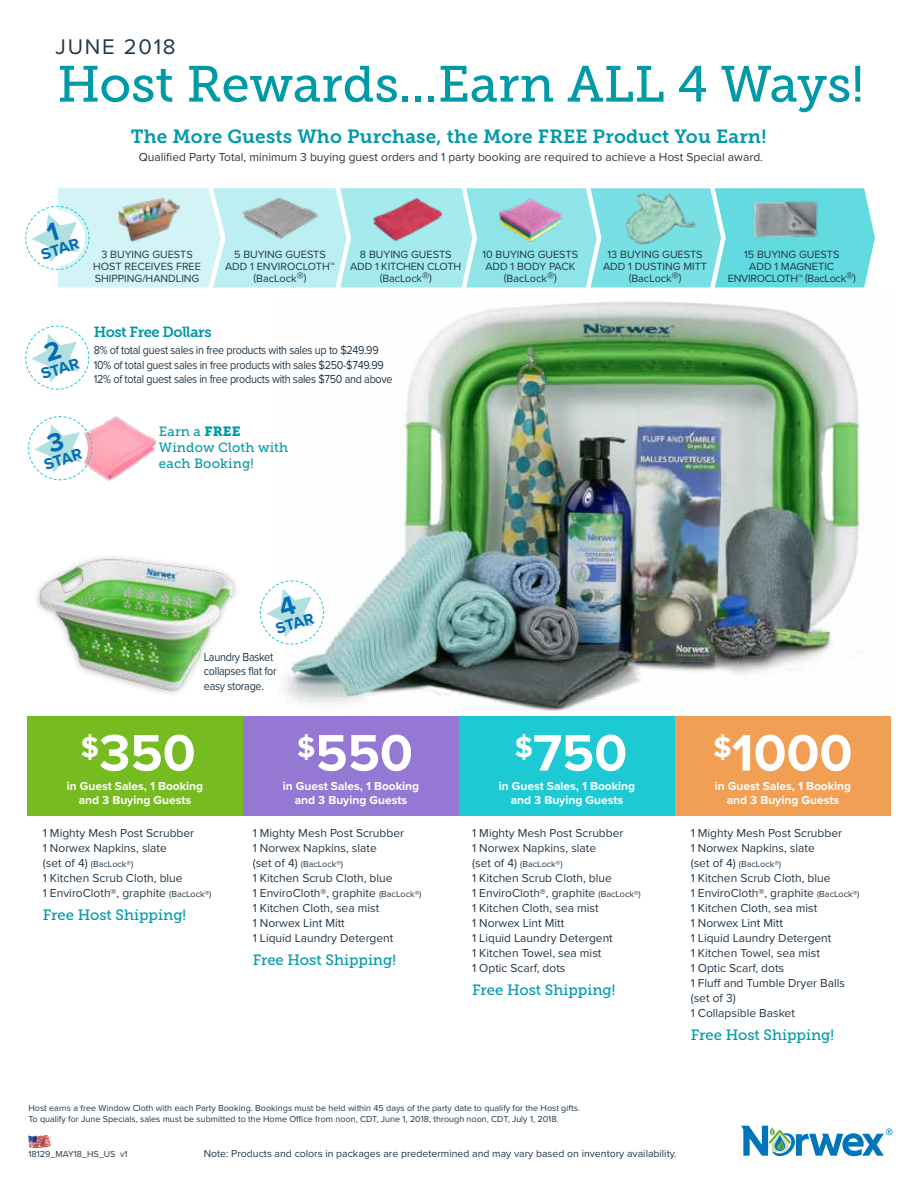
<style>
.page{position:relative;width:918px;height:1188px;background:#fff}
.page>*{position:absolute;margin:0;border:0;box-sizing:border-box;transform-origin:0 0}
.t1{font:700 53.1px "Proxima Nova";color:#fff}
.t2{font:50.7px "Museo Slab 500";color:#0099a8}
.t3{font:700 29.7px "Proxima Nova";color:#fff}
.t4{font:22.05px "Proxima Nova";letter-spacing:.08em;color:#243746}
.t5{font:19.05px "Museo Slab 700";letter-spacing:.01em;color:#0099a8}
.t6{font:700 16.05px "Proxima Nova";color:#036cb6}
.t7{font:14.85px "Museo Slab 500";color:#0099a8}
.t8{font:14.7px "Museo Slab 700";letter-spacing:-.03em;color:#0099a8}
.t9{font:13.35px/16px "Museo Slab 500";letter-spacing:.01em;color:#0099a8}
.t10{font:12px/15px "Proxima Nova";color:#243746}
.t11{font:12px/14.4px "Proxima Nova";letter-spacing:-.025em;color:#243746;scale:.9 1}
.t12{font:700 12px/13.5px "Proxima Nova";color:#fff;text-align:center}
.t13{font:10.8px/12px "Proxima Nova";color:#243746;text-align:center}
.t14{font:10.5px "Proxima Nova";color:#243746}
.t15{font:9px/10.8px "Proxima Nova";color:#243746}
.s1{font-size:11.1px}
.s2{font-size:14.25px}
.s3{font-family:"Museo Slab 900"}
.s4{font-size:12px}
.s5{font-size:9px}
</style>
<div class="page">
<img style="left:285px;top:301px;width:580px;height:410px">
<img style="left:28px;top:1135px;width:22px;height:13px">
<svg style="left:741px;top:1126px;width:151px;height:30px"></svg>
<div style="left:675px;top:716px;width:216px;height:99px;background:#f09f54"></div>
<div style="left:27px;top:716px;width:216px;height:99px;background:#76bc21"></div>
<div style="left:243px;top:716px;width:216px;height:99px;background:#9578d3"></div>
<div style="left:459px;top:716px;width:216px;height:99px;background:#1dcad3"></div>
<img style="left:93px;top:416px;width:64px;height:65px">
<img style="left:37px;top:557px;width:200px;height:137px">
<svg style="left:25px;top:188px;width:850px;height:100px;background:#a3dee1"></svg>
<svg style="left:25px;top:325px;width:65px;height:65px"></svg>
<svg style="left:28px;top:416px;width:65px;height:65px"></svg>
<svg style="left:259px;top:580px;width:65px;height:65px"></svg>
<h3 class="t4" style="left:55px;top:33px;width:122px">JUNE 2018</h3>
<h2 class="t2" style="left:57px;top:56px;width:808px">Host Rewards...Earn ALL 4 Ways!</h2>
<h3 class="t5" style="left:131px;top:126px;width:637px">The More Guests Who Purchase, the More FREE Product You Earn!</h3>
<p class="t10" style="left:139px;top:150px;width:626px">Qualified Party Total, minimum 3 buying guest orders and 1 party booking are required to achieve a Host Special award.</p>
<h3 class="t6" style="left:39px;top:245px;width:41px;rotate:-17deg">STAR</h3>
<p class="t13" style="left:93px;top:248px;width:109px">3 BUYING GUESTS<br>HOST RECEIVES FREE<br>SHIPPING/HANDLING</p>
<p class="t13" style="left:225px;top:248px;width:111px">5 BUYING GUESTS<br>ADD 1 ENVIROCLOTH<span class="s1">™ </span>(BacLock<span class="s2">®</span>)</p>
<p class="t13" style="left:350px;top:248px;width:113px">8 BUYING GUESTS<br>ADD 1 KITCHEN CLOTH (BacLock<span class="s2">®</span>)</p>
<h3 class="t6" style="left:39px;top:365px;width:41px;rotate:-17deg">STAR</h3>
<p class="t8" style="left:94px;top:323px;width:119px">Host Free Dollars</p>
<p class="t11" style="left:94px;top:343px;width:334px">8% of total guest sales in free products with sales up to $249.99<br>10% of total guest sales in free products with sales $250-$749.99<br>12% of total guest sales in free products with sales $750 and above</p>
<h3 class="t6" style="left:42px;top:456px;width:41px;rotate:-17deg">STAR</h3>
<p class="t9" style="left:159px;top:424px;width:131px">Earn a <span class="s3">FREE<br></span>Window Cloth with each Booking!</p>
<p class="t13" style="left:483px;top:248px;width:97px">10 BUYING GUESTS<br>ADD 1 BODY PACK (BacLock<span class="s2">®</span>)</p>
<p class="t13" style="left:603px;top:248px;width:106px">13 BUYING GUESTS<br>ADD 1 DUSTING MITT (BacLock<span class="s2">®</span>)</p>
<p class="t13" style="left:728px;top:248px;width:129px">15 BUYING GUESTS<br>ADD 1 MAGNETIC<br>ENVIROCLOTH™ (BacLock<span class="s2">®</span>)</p>
<h3 class="t6" style="left:274px;top:620px;width:41px;rotate:-17deg">STAR</h3>
<p class="t11" style="left:204px;top:650px;width:82px">Laundry Basket collapses flat for easy storage.</p>
<h1 class="t1" style="left:81px;top:721px;width:116px"><sup>$</sup>350</h1>
<h1 class="t1" style="left:297px;top:721px;width:117px"><sup>$</sup>550</h1>
<h1 class="t1" style="left:515px;top:721px;width:114px"><sup>$</sup>750</h1>
<h1 class="t1" style="left:732px;top:721px;width:122px">1000</h1>
<h3 class="t3" style="left:714px;top:729px;width:20px">$</h3>
<p class="t12" style="left:67px;top:780px;width:138px">in Guest Sales, 1 Booking and 3 Buying Guests</p>
<p class="t12" style="left:283px;top:780px;width:138px">in Guest Sales, 1 Booking and 3 Buying Guests</p>
<p class="t12" style="left:499px;top:780px;width:138px">in Guest Sales, 1 Booking and 3 Buying Guests</p>
<p class="t12" style="left:715px;top:780px;width:138px">in Guest Sales, 1 Booking and 3 Buying Guests</p>
<p class="t10" style="left:43px;top:826px;width:153px">1 Mighty Mesh Post Scrubber<br>1 Norwex Napkins, slate</p>
<p class="t15" style="left:43px;top:859px;width:92px"><span class="s4">(set of 4)</span> (BacLock®)</p>
<p class="t10" style="left:43px;top:871px;width:170px">1 Kitchen Scrub Cloth, blue<br>1 EnviroCloth®, graphite <span class="s5">(BacLock®)</span></p>
<p class="t7" style="left:43px;top:907px;width:145px">Free Host Shipping!</p>
<p class="t10" style="left:253px;top:826px;width:153px">1 Mighty Mesh Post Scrubber<br>1 Norwex Napkins, slate</p>
<p class="t15" style="left:253px;top:859px;width:92px"><span class="s4">(set of 4)</span> (BacLock®)</p>
<p class="t10" style="left:253px;top:871px;width:170px">1 Kitchen Scrub Cloth, blue<br>1 EnviroCloth®, graphite <span class="s5">(BacLock®)<br></span>1 Kitchen Cloth, sea mist<br>1 Norwex Lint Mitt<br>1 Liquid Laundry Detergent</p>
<p class="t7" style="left:253px;top:952px;width:145px">Free Host Shipping!</p>
<p class="t10" style="left:472px;top:826px;width:153px">1 Mighty Mesh Post Scrubber<br>1 Norwex Napkins, slate</p>
<p class="t15" style="left:472px;top:859px;width:92px"><span class="s4">(set of 4)</span> (BacLock®)</p>
<p class="t10" style="left:472px;top:871px;width:170px">1 Kitchen Scrub Cloth, blue<br>1 EnviroCloth®, graphite <span class="s5">(BacLock®)<br></span>1 Kitchen Cloth, sea mist<br>1 Norwex Lint Mitt<br>1 Liquid Laundry Detergent<br>1 Kitchen Towel, sea mist<br>1 Optic Scarf, dots</p>
<p class="t7" style="left:472px;top:982px;width:145px">Free Host Shipping!</p>
<p class="t10" style="left:691px;top:826px;width:153px">1 Mighty Mesh Post Scrubber<br>1 Norwex Napkins, slate</p>
<p class="t15" style="left:691px;top:859px;width:92px"><span class="s4">(set of 4)</span> (BacLock®)</p>
<p class="t10" style="left:691px;top:871px;width:170px">1 Kitchen Scrub Cloth, blue<br>1 EnviroCloth®, graphite <span class="s5">(BacLock®)<br></span>1 Kitchen Cloth, sea mist<br>1 Norwex Lint Mitt<br>1 Liquid Laundry Detergent<br>1 Kitchen Towel, sea mist<br>1 Optic Scarf, dots<br>1 Fluff and Tumble Dryer Balls (set of 3)<br>1 Collapsible Basket</p>
<p class="t7" style="left:691px;top:1027px;width:145px">Free Host Shipping!</p>
<p class="t15" style="left:28px;top:1103px;width:553px">Host earns a free Window Cloth with each Party Booking. Bookings must be held within 45 days of the party date to qualify for the Host gifts.<br>To qualify for June Specials, sales must be submitted to the Home Office from noon, CDT, June 1, 2018, through noon, CDT, July 1, 2018.</p>
<p class="t15" style="left:28px;top:1148px;width:101px">18129_MAY18_HS_US v1</p>
<p class="t14" style="left:204px;top:1147px;width:474px">Note: Products and colors in packages are predetermined and may vary based on inventory availability.</p>
</div>
